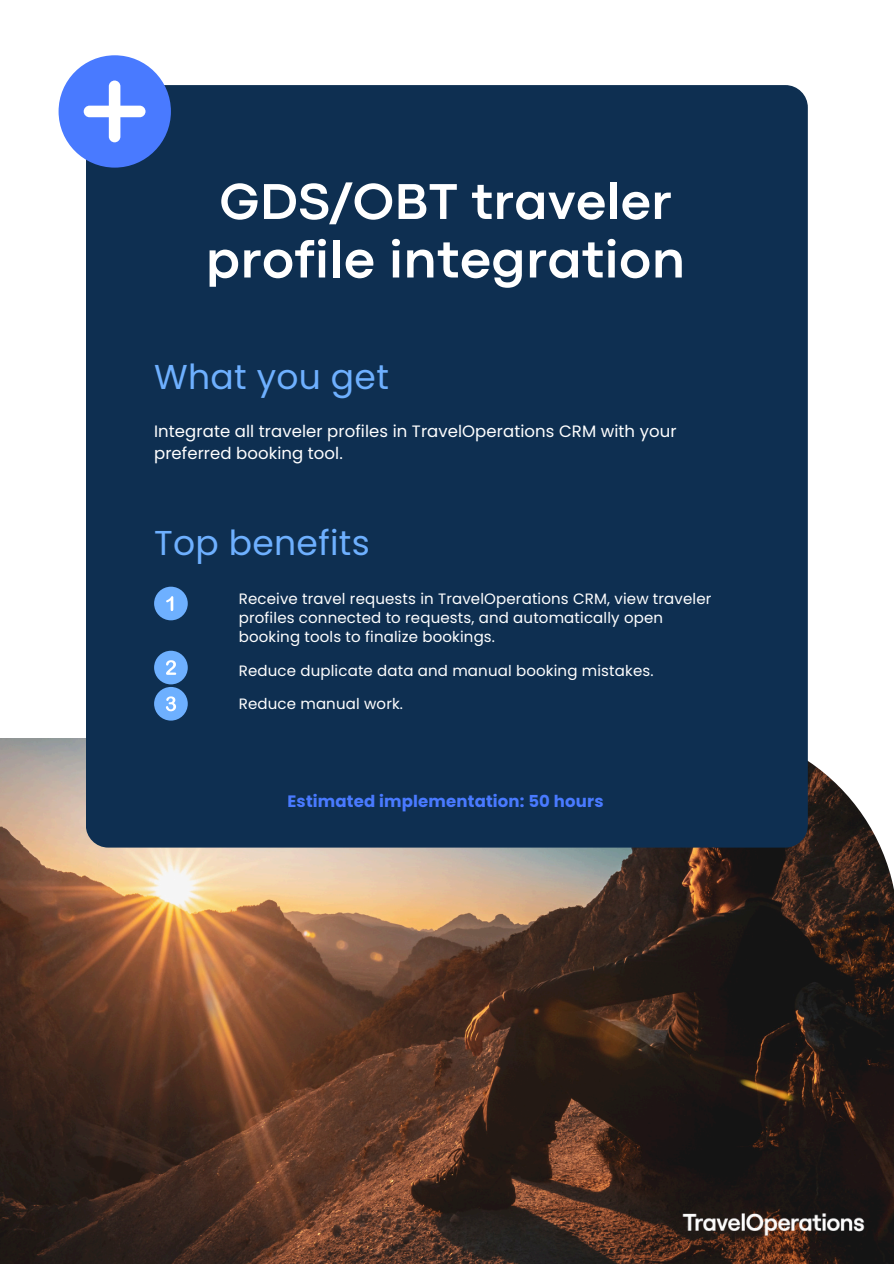
<style>
.page{position:relative;width:894px;height:1264px;background:#fff}
.page>*{position:absolute;margin:0;border:0;box-sizing:border-box;transform-origin:0 0}
.t1{font:700 54px "Codec Pro";letter-spacing:.01em;color:#fff}
.t2{font:700 52.5px "Codec Pro";letter-spacing:.01em;color:#fff}
.t3{font:34.5px "Poppins";letter-spacing:.01em;color:#6eb0ff}
.t4{font:16.5px/22.5px "Poppins";letter-spacing:.005em;color:#fff}
.t5{font:700 16.5px "Poppins";letter-spacing:.01em;color:#497aff}
.t6{font:15px/19.2px "Poppins";letter-spacing:.01em;color:#fff}
</style>
<div class="page">
<img style="left:0;top:929px;width:893px;height:334px">
<svg style="left:0;top:528px;width:893px;height:401px"></svg>
<div style="left:86px;top:85px;width:721px;height:762px;background:#0e2f51;border-radius:22px"></div>
<div style="left:154px;top:586px;width:34px;height:34px;background:#6eb0ff;border-radius:50%"></div>
<svg style="left:166px;top:596px;width:7px;height:15px"></svg>
<div style="left:154px;top:650px;width:34px;height:34px;background:#6eb0ff;border-radius:50%"></div>
<svg style="left:166px;top:660px;width:10px;height:15px"></svg>
<div style="left:154px;top:687px;width:34px;height:33px;background:#6eb0ff;border-radius:50%"></div>
<svg style="left:166px;top:696px;width:10px;height:15px"></svg>
<div style="left:59px;top:55px;width:112px;height:113px;background:#497aff;border-radius:50%"></div>
<svg style="left:84px;top:80px;width:61px;height:62px"></svg>
<img style="left:662px;top:1197px;width:218px;height:47px">
<p class="t2" style="left:219px;top:183px;width:453px">GDS/OBT traveler</p>
<p class="t1" style="left:206px;top:240px;width:481px">profile integration</p>
<p class="t3" style="left:154px;top:353px;width:236px">What you get</p>
<p class="t4" style="left:154px;top:419px;width:524px">Integrate all traveler profiles in TravelOperations CRM with your preferred booking tool.</p>
<p class="t3" style="left:154px;top:519px;width:217px">Top benefits</p>
<h2 class="t6" style="left:239px;top:589px;width:474px">Receive travel requests in TravelOperations CRM, view traveler profiles connected to requests, and automatically open booking tools to finalize bookings.</h2>
<p class="t6" style="left:239px;top:661px;width:416px">Reduce duplicate data and manual booking mistakes.</p>
<h2 class="t6" style="left:239px;top:694px;width:166px">Reduce manual work.</h2>
<p class="t5" style="left:287px;top:789px;width:317px">Estimated implementation: 50 hours</p>
</div>
